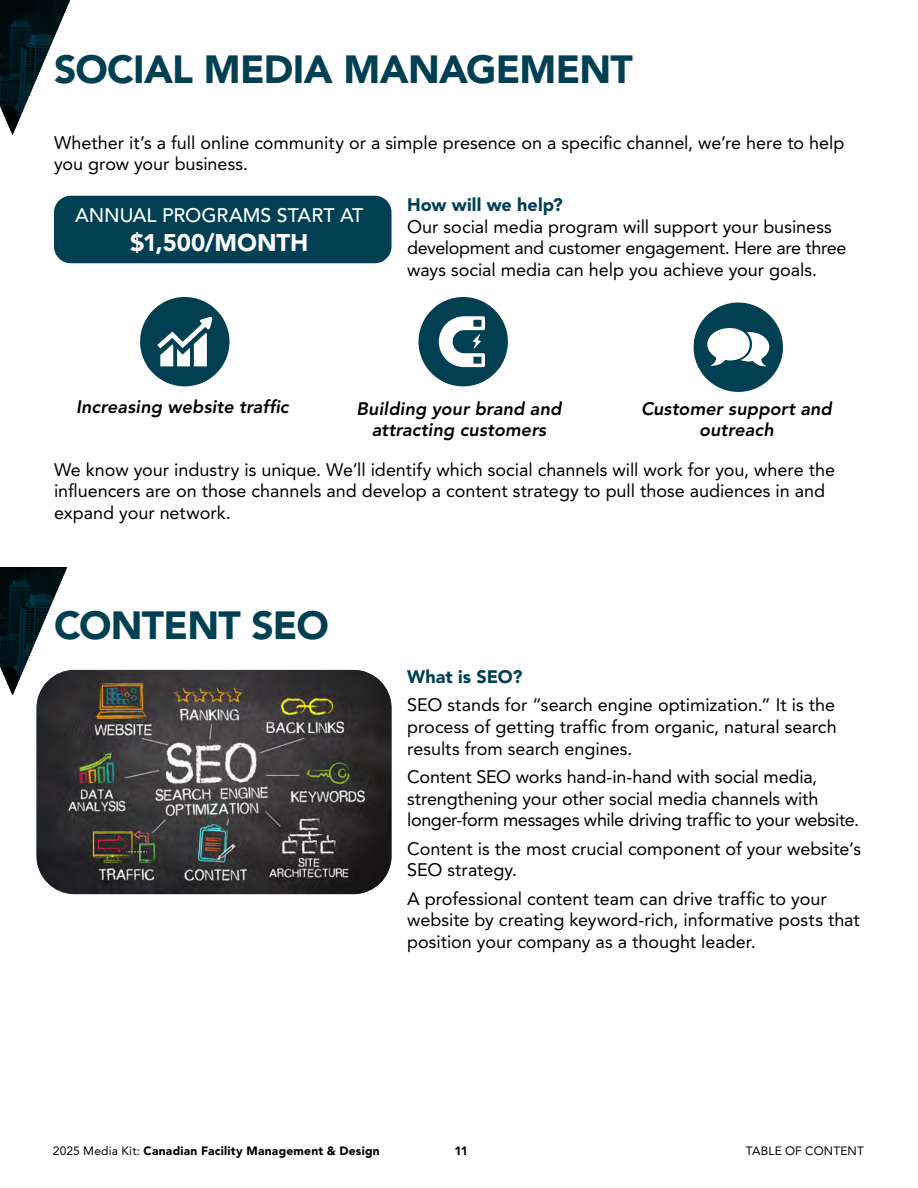
<style>
.page{position:relative;width:918px;height:1188px;background:#fff}
.page>*{position:absolute;margin:0;border:0;box-sizing:border-box;transform-origin:0 0}
.t1{font:900 39px "Avenir LT Std";letter-spacing:-.02em;color:#004052}
.t2{font:900 24px "Avenir LT Std";letter-spacing:-.005em;color:#fff}
.t3{font:500 19.5px "Avenir LT Std";color:#fff}
.t4{font:18px/21.6px "Avenir LT Std";letter-spacing:-.005em;color:#000}
.t5{font:italic 800 18px/21.6px "Avenir LT Std";letter-spacing:.005em;color:#000;text-align:center}
.t6{font:900 18px "Avenir LT Std";letter-spacing:.005em;color:#004052}
.t7{font:900 12px "Avenir LT Std";letter-spacing:.02em;color:#000}
.t8{font:12px "Avenir LT Std";letter-spacing:.015em;color:#000}
.s1{font-weight:400}
</style>
<div class="page">
<svg style="left:0;top:0;width:70px;height:135px"></svg>
<svg style="left:0;top:567px;width:79px;height:128px"></svg>
<div style="left:54px;top:196px;width:337px;height:67px;background:#004052;border-radius:17px"></div>
<div style="left:140px;top:297px;width:89px;height:89px;background:#004052;border-radius:50%"></div>
<svg style="left:157px;top:317px;width:56px;height:49px"></svg>
<div style="left:694px;top:303px;width:89px;height:89px;background:#004052;border-radius:50%"></div>
<svg style="left:707px;top:328px;width:62px;height:39px"></svg>
<div style="left:418px;top:297px;width:90px;height:89px;background:#004052;border-radius:50%"></div>
<svg style="left:439px;top:316px;width:46px;height:51px"></svg>
<img style="left:37px;top:670px;width:355px;height:224px">
<h1 class="t1" style="left:54px;top:46px;width:581px">SOCIAL MEDIA MANAGEMENT</h1>
<p class="t4" style="left:54px;top:132px;width:792px;line-height:21px">Whether it’s a full online community or a simple presence on a specific channel, we’re here to help you grow your business.</p>
<p class="t3" style="left:75px;top:204px;width:290px">ANNUAL PROGRAMS START AT</p>
<h2 class="t2" style="left:130px;top:228px;width:180px">$1,500/MONTH</h2>
<p class="t6" style="left:407px;top:194px;width:157px">How will we help?</p>
<p class="t4" style="left:407px;top:216px;width:441px">Our social media program will support your business development and customer engagement. Here are three ways social media can help you achieve your goals.</p>
<p class="t5" style="left:76px;top:396px;width:214px">Increasing website traffic</p>
<p class="t5" style="left:356px;top:398px;width:207px">Building your brand and attracting customers</p>
<p class="t5" style="left:641px;top:398px;width:192px">Customer support and outreach</p>
<p class="t4" style="left:54px;top:459px;width:783px">We know your industry is unique. We’ll identify which social channels will work for you, where the influencers are on those channels and develop a content strategy to pull those audiences in and expand your network.</p>
<h1 class="t1" style="left:54px;top:602px;width:276px">CONTENT SEO</h1>
<p class="t6" style="left:407px;top:666px;width:117px">What is SEO?</p>
<p class="t4" style="left:407px;top:695px;width:431px;text-align:justify">SEO stands for “search engine optimization.” It is the process of getting traffic from organic, natural search results from search engines.</p>
<p class="t4" style="left:407px;top:766px;width:454px">Content SEO works hand-in-hand with social media, strengthening your other social media channels with longer-form messages while driving traffic to your website.</p>
<p class="t4" style="left:407px;top:838px;width:455px">Content is the most crucial component of your website’s<br>SEO strategy.</p>
<p class="t4" style="left:407px;top:888px;width:454px">A professional content team can drive traffic to your website by creating keyword-rich, informative posts that position your company as a thought leader.</p>
<p class="t7" style="left:53px;top:1144px;width:328px"><span class="s1">2025 Media Kit:</span> Canadian Facility Management &amp; Design</p>
<p class="t7" style="left:455px;top:1144px;width:15px">11</p>
<p class="t8" style="left:746px;top:1144px;width:120px">TABLE OF CONTENT</p>
</div>
